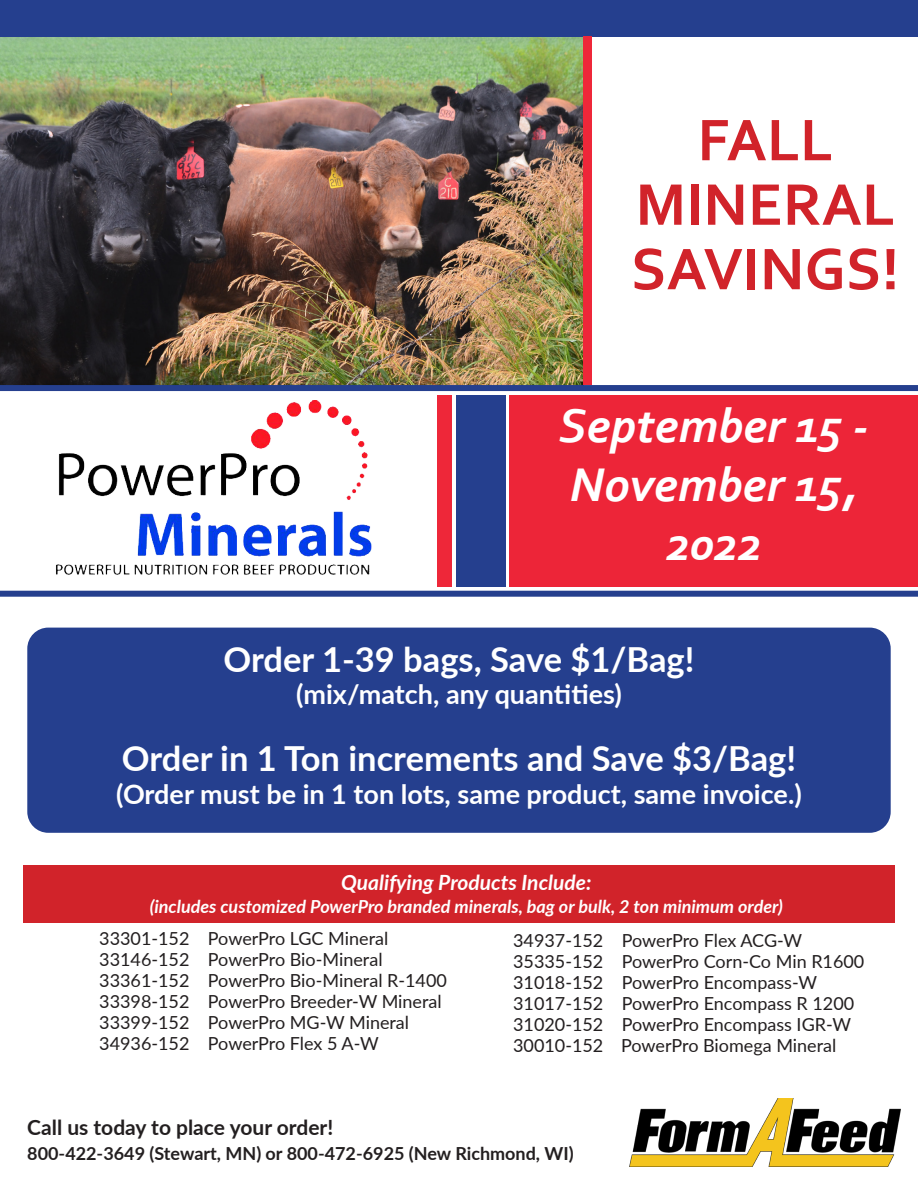
<style>
.page{position:relative;width:918px;height:1188px;background:#fff}
.page>*{position:absolute;margin:0;border:0;box-sizing:border-box;transform-origin:0 0}
.t1{font:700 61.5px "Corbel";color:#d1232a}
.t2{font:italic 700 49.5px/59.4px "Corbel";color:#fff;text-align:center}
.t3{font:700 34.5px "Lato";color:#fff}
.t4{font:700 27px "Lato";color:#fff}
.t5{font:700 21px "Lato";color:#231f20}
.t6{font:italic 700 21px "Lato";color:#fff}
.t7{font:18px "Lato";color:#231f20}
.t8{font:italic 700 18px "Lato";color:#fff}
.t9{font:700 18px "Lato";color:#231f20}
</style>
<div class="page">
<img style="left:0;top:37px;width:583px;height:348px">
<div style="left:0;top:0;width:918px;height:37px;background:#253f8e"></div>
<div style="left:30px;top:631px;width:858px;height:199px;background:#253f8e;border-radius:18px"></div>
<div style="left:27px;top:628px;width:864px;height:205px;border:6px solid #253f8e;border-radius:18px"></div>
<div style="left:509px;top:395px;width:409px;height:192px;background:#ed2538"></div>
<img style="left:56px;top:400px;width:316px;height:175px">
<div style="left:456px;top:396px;width:49px;height:191px;background:#253f8e"></div>
<div style="left:437px;top:395px;width:15px;height:191px;background:#ee2739"></div>
<div style="left:0;top:591px;width:918px;height:6px;background:#253f8e"></div>
<div style="left:0;top:385px;width:918px;height:6px;background:#253f8e"></div>
<img style="left:630px;top:1098px;width:271px;height:68px">
<div style="left:23px;top:866px;width:872px;height:57px;background:#d1232a"></div>
<div style="left:583px;top:37px;width:9px;height:348px;background:#ee2739"></div>
<p class="t1" style="left:697px;top:102px;width:137px">FALL</p>
<p class="t1" style="left:635px;top:166px;width:261px">MINERAL</p>
<p class="t1" style="left:631px;top:231px;width:270px">SAVINGS!</p>
<p class="t2" style="left:559px;top:394px;width:312px">September 15 -<br>November 15,<br>2022</p>
<p class="t3" style="left:224px;top:634px;width:472px">Order 1-39 bags, Save $1/Bag!</p>
<p class="t4" style="left:296px;top:675px;width:327px">(mix/match, any quantities)</p>
<p class="t3" style="left:122px;top:733px;width:676px">Order in 1 Ton increments and Save $3/Bag!</p>
<p class="t4" style="left:116px;top:774px;width:687px">(Order must be in 1 ton lots, same product, same invoice.)</p>
<p class="t6" style="left:341px;top:867px;width:252px">Qualifying Products Include:</p>
<p class="t8" style="left:150px;top:893px;width:635px">(includes customized PowerPro branded minerals, bag or bulk, 2 ton minimum order)</p>
<p class="t7" style="left:99px;top:926px;width:291px">33301-152 PowerPro LGC Mineral</p>
<p class="t7" style="left:99px;top:947px;width:285px">33146-152 PowerPro Bio-Mineral</p>
<p class="t7" style="left:99px;top:968px;width:349px">33361-152 PowerPro Bio-Mineral R-1400</p>
<p class="t7" style="left:99px;top:989px;width:344px">33398-152 PowerPro Breeder-W Mineral</p>
<p class="t7" style="left:99px;top:1010px;width:311px">33399-152 PowerPro MG-W Mineral</p>
<p class="t7" style="left:99px;top:1031px;width:281px">34936-152 PowerPro Flex 5 A-W</p>
<p class="t7" style="left:513px;top:927px;width:290px">34937-152 PowerPro Flex ACG-W</p>
<p class="t7" style="left:513px;top:948px;width:353px">35335-152 PowerPro Corn-Co Min R1600</p>
<p class="t7" style="left:513px;top:969px;width:305px">31018-152 PowerPro Encompass-W</p>
<p class="t7" style="left:513px;top:990px;width:343px">31017-152 PowerPro Encompass R 1200</p>
<p class="t7" style="left:513px;top:1011px;width:339px">31020-152 PowerPro Encompass IGR-W</p>
<p class="t7" style="left:513px;top:1033px;width:325px">30010-152 PowerPro Biomega Mineral</p>
<p class="t5" style="left:27px;top:1112px;width:308px">Call us today to place your order!</p>
<p class="t9" style="left:27px;top:1140px;width:548px">800-422-3649 (Stewart, MN) or 800-472-6925 (New Richmond, WI)</p>
</div>
